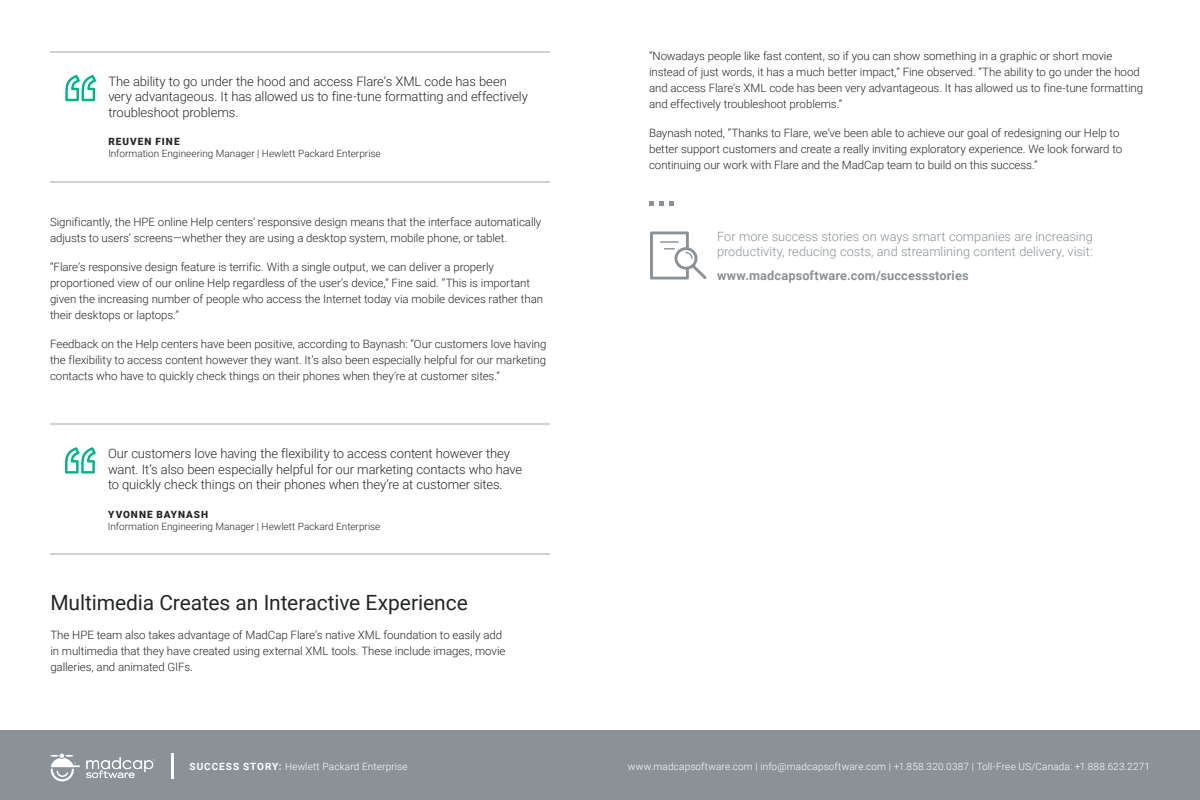
<style>
.page{position:relative;width:1200px;height:800px;background:#fff}
.page>*{position:absolute;margin:0;border:0;box-sizing:border-box;transform-origin:0 0}
.t1{font:21px "Roboto";letter-spacing:-.005em;color:#242729}
.t2{font:300 13px/15.6px "Roboto";letter-spacing:-.01em;color:#242729}
.t3{font:300 12.8px/15.3px "Roboto";color:#8a9297}
.t4{font:700 12.8px "Roboto";letter-spacing:.01em;color:#8a9297}
.t5{font:300 11.5px/16px "Roboto";letter-spacing:-.005em;color:#242729}
.t6{font:300 10px "Roboto";letter-spacing:.015em;color:#fff}
.t7{font:300 10px "Roboto";color:#242729}
.t8{font:900 10px "Roboto";letter-spacing:.1em;color:#242729}
.s1{font-weight:700}
</style>
<div class="page">
<div style="left:0;top:730px;width:1200px;height:70px;background:#8a9297"></div>
<hr style="left:171px;top:753px;width:3px;height:26px;background:#fff">
<svg style="left:50px;top:754px;width:30px;height:27px"></svg>
<svg style="left:86px;top:757px;width:69px;height:21px"></svg>
<svg style="left:649px;top:201px;width:25px;height:5px"></svg>
<svg style="left:650px;top:231px;width:57px;height:49px"></svg>
<svg style="left:65px;top:447px;width:31px;height:27px"></svg>
<hr style="left:50px;top:553px;width:500px;height:2px;background:#d0d3d5">
<hr style="left:50px;top:423px;width:500px;height:2px;background:#d0d3d5">
<svg style="left:65px;top:75px;width:31px;height:26px"></svg>
<hr style="left:50px;top:181px;width:500px;height:1px;background:#d0d3d5">
<hr style="left:50px;top:51px;width:500px;height:1px;background:#d0d3d5">
<p class="t2" style="left:108px;top:73px;width:421px">The ability to go under the hood and access Flare’s XML code has been very advantageous. It has allowed us to fine-tune formatting and effectively troubleshoot problems.</p>
<p class="t8" style="left:109px;top:135px;width:73px">REUVEN FINE</p>
<p class="t7" style="left:108px;top:147px;width:274px">Information Engineering Manager | Hewlett Packard Enterprise</p>
<p class="t5" style="left:50px;top:214px;width:493px">Significantly, the HPE online Help centers’ responsive design means that the interface automatically adjusts to users’ screens—whether they are using a desktop system, mobile phone, or tablet.</p>
<p class="t5" style="left:50px;top:259px;width:495px">“Flare’s responsive design feature is terrific. With a single output, we can deliver a properly proportioned view of our online Help regardless of the user’s device,” Fine said. “This is important given the increasing number of people who access the Internet today via mobile devices rather than their desktops or laptops.”</p>
<p class="t5" style="left:50px;top:336px;width:498px;text-align:justify">Feedback on the Help centers have been positive, according to Baynash: “Our customers love having the flexibility to access content however they want. It’s also been especially helpful for our marketing contacts who have to quickly check things on their phones when they’re at customer sites.”</p>
<p class="t2" style="left:108px;top:445px;width:416px">Our customers love having the flexibility to access content however they want. It’s also been especially helpful for our marketing contacts who have to quickly check things on their phones when they’re at customer sites.</p>
<p class="t8" style="left:108px;top:507px;width:101px">YVONNE BAYNASH</p>
<p class="t7" style="left:108px;top:519px;width:274px">Information Engineering Manager | Hewlett Packard Enterprise</p>
<h1 class="t1" style="left:50px;top:588px;width:419px">Multimedia Creates an Interactive Experience</h1>
<p class="t5" style="left:50px;top:627px;width:457px">The HPE team also takes advantage of MadCap Flare’s native XML foundation to easily add in multimedia that they have created using external XML tools. These include images, movie galleries, and animated GIFs.</p>
<p class="t6" style="left:190px;top:759px;width:220px"><span class="s1">SUCCESS STORY:</span> Hewlett Packard Enterprise</p>
<p class="t5" style="left:649px;top:47px;width:496px">“Nowadays people like fast content, so if you can show something in a graphic or short movie instead of just words, it has a much better impact,” Fine observed. “The ability to go under the hood and access Flare’s XML code has been very advantageous. It has allowed us to fine-tune formatting and effectively troubleshoot problems.”</p>
<p class="t5" style="left:649px;top:124px;width:475px">Baynash noted, “Thanks to Flare, we’ve been able to achieve our goal of redesigning our Help to better support customers and create a really inviting exploratory experience. We look forward to continuing our work with Flare and the MadCap team to build on this success.”</p>
<p class="t3" style="left:717px;top:228px;width:377px">For more success stories on ways smart companies are increasing productivity, reducing costs, and streamlining content delivery, visit:</p>
<p class="t4" style="left:717px;top:266px;width:253px">www.madcapsoftware.com/successstories</p>
<p class="t6" style="left:628px;top:759px;width:524px">www.madcapsoftware.com | info@madcapsoftware.com | +1.858.320.0387 | Toll-Free US/Canada: +1.888.623.2271</p>
</div>
